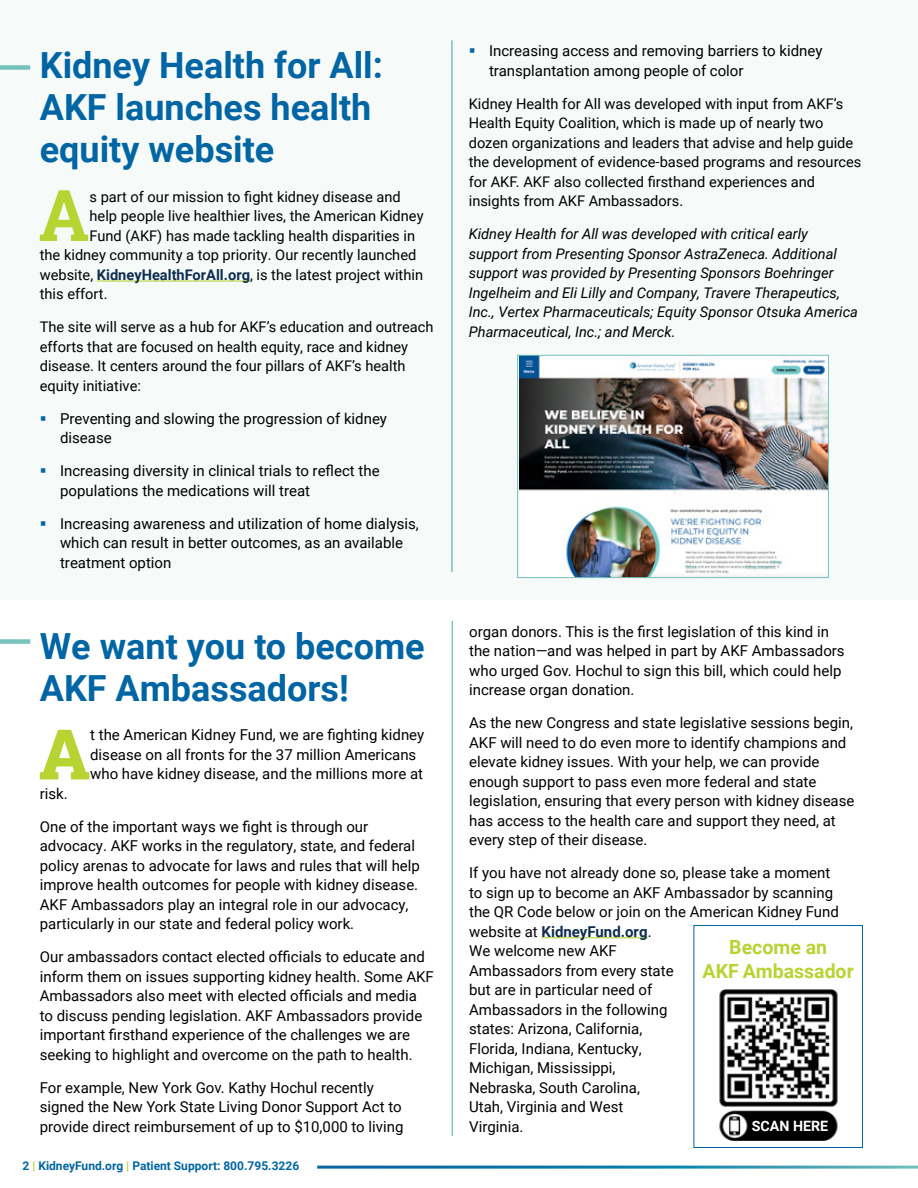
<style>
.page{position:relative;width:918px;height:1188px;background:#fff}
.page>*{position:absolute;margin:0;border:0;box-sizing:border-box;transform-origin:0 0}
.t1{font:700 71.25px "Roboto Slab";color:#b7d432}
.t2{font:900 69.9px "Roboto Slab";color:#b7d432}
.t3{font:700 36px/42px "Roboto";color:#0065a4}
.t4{font:700 19.5px/23.4px "Roboto";color:#b7d432;text-align:center}
.t5{font:15px/19.5px "Roboto";color:#000}
.t6{font:14.7px/19.5px "Roboto";color:#000}
.t7{font:italic 14.7px/19.5px "Roboto";color:#000}
.t8{font:700 14.25px "Roboto";color:#fff}
.t9{font:700 12px "Roboto";color:#0065a4}
.s1{font-weight:700;color:#0e2d50}
.s2{color:#0065a4}
.s3{color:#b7d432}
</style>
<div class="page">
<div style="left:0;top:0;width:918px;height:599px;background:#f6faf9"></div>
<div style="left:0;top:65px;width:30px;height:5px;background:#75c3bc"></div>
<div style="left:0;top:639px;width:30px;height:5px;background:#75c3bc"></div>
<hr style="left:97px;top:280px;width:153px;height:2px;background:#b7d432">
<hr style="left:452px;top:40px;width:1px;height:532px;background:#75c3bc">
<hr style="left:541px;top:937px;width:107px;height:1px;background:#b7d432">
<hr style="left:452px;top:621px;width:1px;height:515px;background:#75c3bc">
<img style="left:719px;top:989px;width:119px;height:152px">
<div style="left:694px;top:925px;width:169px;height:223px;border:1px solid #0065a4"></div>
<img style="left:519px;top:357px;width:308px;height:219px">
<div style="left:517px;top:355px;width:312px;height:223px;border:1px solid #75c3bc"></div>
<h3 class="t3" style="left:40px;top:43px;width:345px">Kidney Health for All:<br>AKF launches health equity website</h3>
<h1 class="t1" style="left:38px;top:166px;width:53px">A</h1>
<p class="t6" style="left:90px;top:186px;width:313px">s part of our mission to fight kidney disease and</p>
<p class="t6" style="left:90px;top:206px;width:336px">help people live healthier lives, the American Kidney</p>
<p class="t6" style="left:90px;top:225px;width:327px">Fund (AKF) has made tackling health disparities in</p>
<p class="t6" style="left:40px;top:245px;width:378px">the kidney community a top priority. Our recently launched</p>
<p class="t6" style="left:40px;top:264px;width:385px">website, <span class="s1">KidneyHealthForAll.org</span>, is the latest project within</p>
<p class="t6" style="left:40px;top:284px;width:69px">this effort.</p>
<p class="t6" style="left:40px;top:317px;width:395px">The site will serve as a hub for AKF’s education and outreach efforts that are focused on health equity, race and kidney disease. It centers around the four pillars of AKF’s health equity initiative:</p>
<p class="t5" style="left:60px;top:408px;width:329px;text-indent:-20px"><span class="s2">▪</span> Preventing and slowing the progression of kidney disease</p>
<p class="t5" style="left:60px;top:461px;width:321px;text-indent:-20px"><span class="s2">▪</span> Increasing diversity in clinical trials to reflect the populations the medications will treat</p>
<p class="t5" style="left:60px;top:513px;width:360px;text-indent:-20px"><span class="s2">▪</span> Increasing awareness and utilization of home dialysis, which can result in better outcomes, as an available treatment option</p>
<h3 class="t3" style="left:40px;top:624px;width:386px">We want you to become<br>AKF Ambassadors!</h3>
<h2 class="t2" style="left:39px;top:706px;width:53px">A</h2>
<p class="t5" style="left:90px;top:725px;width:336px">t the American Kidney Fund, we are fighting kidney disease on all fronts for the 37 million Americans who have kidney disease, and the millions more at</p>
<p class="t5" style="left:40px;top:783px;width:30px">risk.</p>
<p class="t5" style="left:40px;top:816px;width:382px">One of the important ways we fight is through our advocacy. AKF works in the regulatory, state, and federal policy arenas to advocate for laws and rules that will help improve health outcomes for people with kidney disease.<br>AKF Ambassadors play an integral role in our advocacy, particularly in our state and federal policy work.</p>
<p class="t5" style="left:40px;top:947px;width:396px">Our ambassadors contact elected officials to educate and inform them on issues supporting kidney health. Some AKF Ambassadors also meet with elected officials and media to discuss pending legislation. AKF Ambassadors provide important firsthand experience of the challenges we are seeking to highlight and overcome on the path to health.</p>
<p class="t5" style="left:40px;top:1077px;width:365px">For example, New York Gov. Kathy Hochul recently signed the New York State Living Donor Support Act to provide direct reimbursement of up to $10,000 to living</p>
<p class="t9" style="left:22px;top:1158px;width:278px">2 <span class="s3">|</span> KidneyFund.org <span class="s3">|</span> Patient Support: 800.795.3226</p>
<p class="t5" style="left:489px;top:41px;width:335px;text-indent:-20px"><span class="s2">▪</span> Increasing access and removing barriers to kidney transplantation among people of color</p>
<p class="t6" style="left:469px;top:93px;width:394px">Kidney Health for All was developed with input from AKF’s Health Equity Coalition, which is made up of nearly two dozen organizations and leaders that advise and help guide the development of evidence-based programs and resources for AKF. AKF also collected firsthand experiences and insights from AKF Ambassadors.</p>
<p class="t7" style="left:469px;top:224px;width:391px">Kidney Health for All was developed with critical early support from Presenting Sponsor AstraZeneca. Additional support was provided by Presenting Sponsors Boehringer Ingelheim and Eli Lilly and Company, Travere Therapeutics, Inc., Vertex Pharmaceuticals; Equity Sponsor Otsuka America Pharmaceutical, Inc.; and Merck.</p>
<p class="t5" style="left:469px;top:621px;width:377px">organ donors. This is the first legislation of this kind in the nation—and was helped in part by AKF Ambassadors who urged Gov. Hochul to sign this bill, which could help increase organ donation.</p>
<p class="t5" style="left:469px;top:713px;width:387px">As the new Congress and state legislative sessions begin, AKF will need to do even more to identify champions and elevate kidney issues. With your help, we can provide enough support to pass even more federal and state legislation, ensuring that every person with kidney disease has access to the health care and support they need, at every step of their disease.</p>
<p class="t5" style="left:469px;top:863px;width:371px">If you have not already done so, please take a moment to sign up to become an AKF Ambassador by scanning the QR Code below or join on the American Kidney Fund website at <span class="s1">KidneyFund.org</span>.<br>We welcome new AKF<br>Ambassadors from every state<br>but are in particular need of<br>Ambassadors in the following<br>states: Arizona, California,<br>Florida, Indiana, Kentucky,<br>Michigan, Mississippi,<br>Nebraska, South Carolina,<br>Utah, Virginia and West<br>Virginia.</p>
<h3 class="t4" style="left:703px;top:935px;width:153px">Become an<br>AKF Ambassador</h3>
<p class="t8" style="left:752px;top:1116px;width:78px">SCAN HERE</p>
</div>
